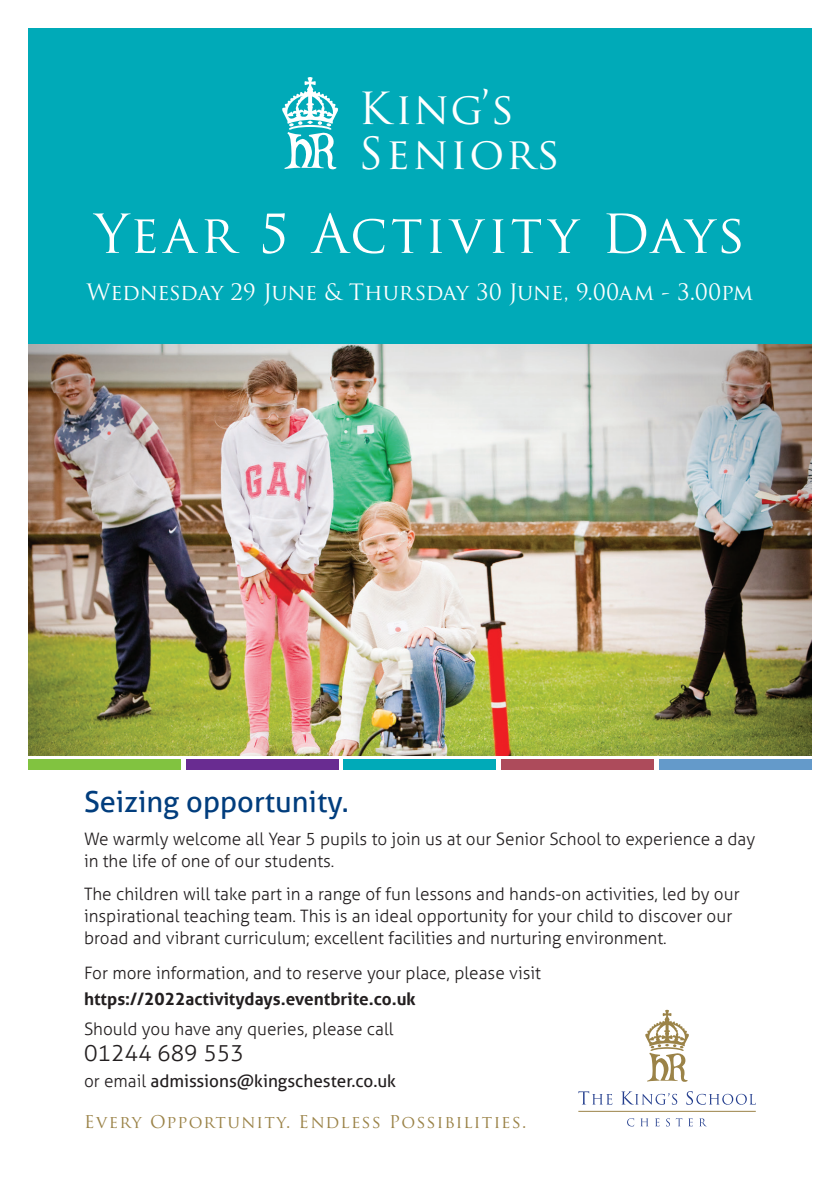
<style>
.page{position:relative;width:840px;height:1191px;background:#fff}
.page>*{position:absolute;margin:0;border:0;box-sizing:border-box;transform-origin:0 0}
.t1{font:52.2px "Trajan Pro";letter-spacing:.055em;color:#fff}
.t2{font:43.2px/45.2px "Trajan Pro";letter-spacing:.05em;color:#fff}
.t3{font:29px "Aller";color:#013d7d}
.t4{font:300 22.4px "Aller";color:#231f20}
.t5{font:22px "Trajan Pro";letter-spacing:-.01em;color:#fff}
.t6{font:300 17.2px/22px "Aller";color:#231f20}
.t7{font:700 17.2px "Aller";color:#231f20}
.t8{font:17.2px "Trajan Pro";letter-spacing:.075em;color:#9b8348}
.t9{font:17.2px "Aller";color:#231f20}
.s1{font-weight:300}
</style>
<div class="page">
<div style="left:28px;top:28px;width:783px;height:316px;background:#00aab8"></div>
<div style="left:28px;top:759px;width:153px;height:11px;background:#81c340"></div>
<div style="left:186px;top:759px;width:153px;height:11px;background:#692c91"></div>
<div style="left:343px;top:759px;width:153px;height:11px;background:#00aab8"></div>
<div style="left:501px;top:759px;width:152px;height:11px;background:#ad4b5b"></div>
<div style="left:658px;top:759px;width:153px;height:11px;background:#649aca"></div>
<img style="left:28px;top:344px;width:783px;height:411px">
<svg style="left:282px;top:77px;width:56px;height:93px"></svg>
<svg style="left:645px;top:1009px;width:44px;height:73px"></svg>
<svg style="left:578px;top:1091px;width:34px;height:13px"></svg>
<svg style="left:621px;top:1091px;width:56px;height:13px"></svg>
<svg style="left:686px;top:1091px;width:67px;height:13px"></svg>
<svg style="left:627px;top:1118px;width:6px;height:8px"></svg>
<svg style="left:640px;top:1118px;width:8px;height:8px"></svg>
<svg style="left:655px;top:1118px;width:4px;height:8px"></svg>
<svg style="left:666px;top:1118px;width:3px;height:8px"></svg>
<svg style="left:675px;top:1118px;width:17px;height:8px"></svg>
<svg style="left:699px;top:1118px;width:7px;height:8px"></svg>
<hr style="left:578px;top:1110px;width:177px;height:1px;background:#9b8348">
<p class="t2" style="left:358px;top:85px;width:203px">King’s<br>Seniors</p>
<p class="t1" style="left:94px;top:201px;width:652px">Year 5 Activity Days</p>
<p class="t5" style="left:87px;top:278px;width:667px">Wednesday 29 June &amp; Thursday 30 June, 9.00am - 3.00pm</p>
<p class="t3" style="left:84px;top:783px;width:266px">Seizing opportunity.</p>
<p class="t6" style="left:84px;top:828px;width:672px">We warmly welcome all Year 5 pupils to join us at our Senior School to experience a day in the life of one of our students.</p>
<p class="t6" style="left:84px;top:883px;width:656px">The children will take part in a range of fun lessons and hands-on activities, led by our inspirational teaching team. This is an ideal opportunity for your child to discover our broad and vibrant curriculum; excellent facilities and nurturing environment.</p>
<p class="t6" style="left:84px;top:962px;width:458px">For more information, and to reserve your place, please visit</p>
<p class="t7" style="left:84px;top:988px;width:333px">https://2022activitydays.eventbrite.co.uk</p>
<p class="t6" style="left:84px;top:1017px;width:311px">Should you have any queries, please call</p>
<p class="t4" style="left:84px;top:1039px;width:161px">01244 689 553</p>
<p class="t9" style="left:84px;top:1070px;width:313px"><span class="s1">or email</span> admissions@kingschester.co.uk</p>
<p class="t8" style="left:84px;top:1110px;width:444px">Every Opportunity. Endless Possibilities.</p>
</div>
